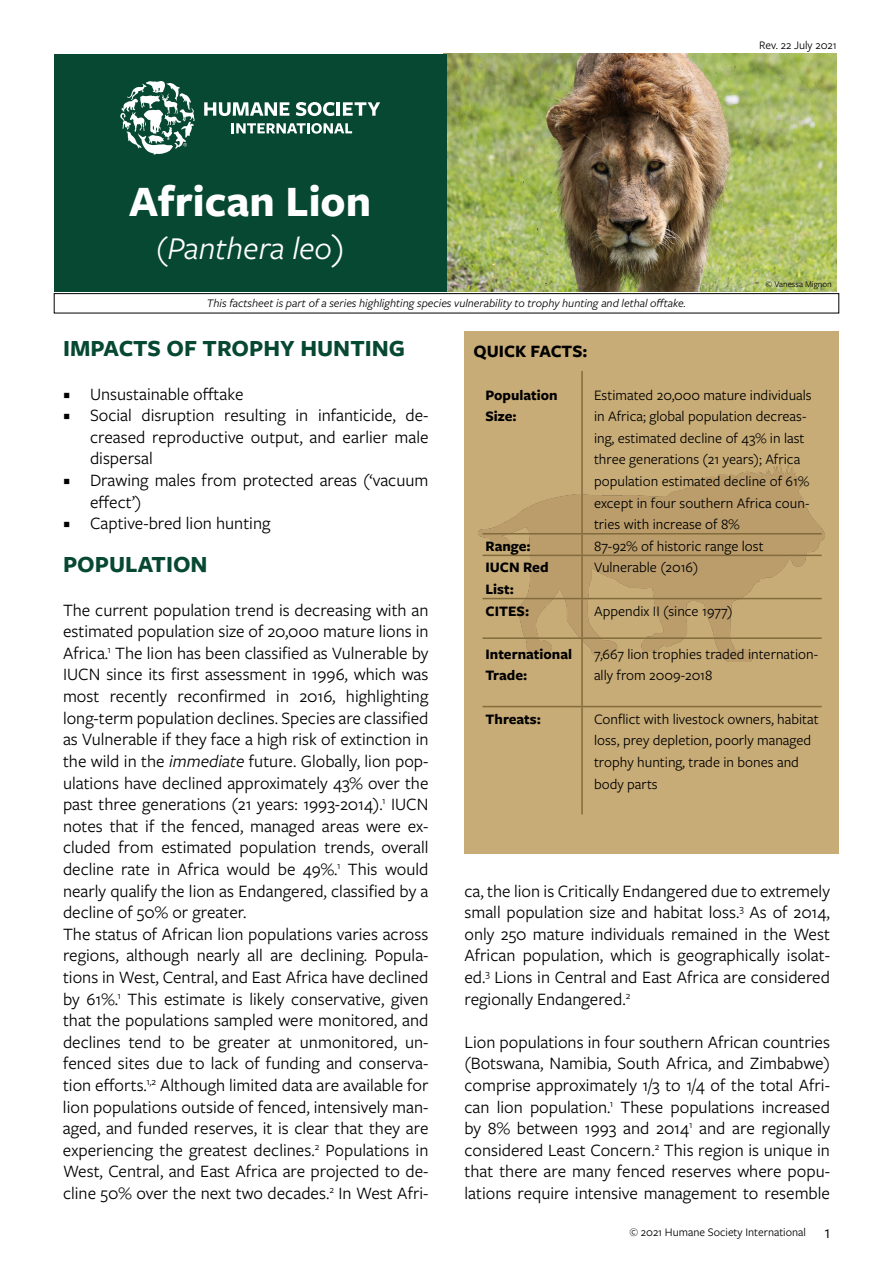
<style>
.page{position:relative;width:893px;height:1263px;background:#fff}
.page>*{position:absolute;margin:0;border:0;box-sizing:border-box;transform-origin:0 0}
.t1{font:700 45px "Freight Sans Pro";color:#fff}
.t2{font:italic 33px "Freight Sans Pro";color:#fff}
.t3{font:700 24px "Freight Sans Pro";color:#064831}
.t4{font:18px/21.6px "Freight Sans Pro";color:#000;text-align:justify}
.t5{font:700 18px "Freight Sans Pro";color:#000}
.t6{font:15px/21.6px "Freight Sans Pro";color:#000}
.t7{font:700 15px/21.6px "Freight Sans Pro";color:#000}
.t8{font:italic 12px "Freight Sans Pro";color:#000}
.t9{font:12px "Freight Sans Pro";color:#000}
.t10{font:9px "Freight Sans Pro";color:#000}
.s1{font-size:36px}
.s2{font-family:"Minion Pro"}
.s3{font-style:italic}
.s4{font-size:18px}
</style>
<div class="page">
<img style="left:446px;top:54px;width:391px;height:238px">
<div style="left:54px;top:54px;width:392px;height:238px;background:#064831"></div>
<div style="left:464px;top:331px;width:375px;height:522px;background:#c8ac77"></div>
<img style="left:479px;top:465px;width:345px;height:197px">
<hr style="left:581px;top:371px;width:2px;height:162px;background:#826b3c">
<hr style="left:581px;top:534px;width:2px;height:21px;background:#826b3c">
<hr style="left:581px;top:556px;width:2px;height:42px;background:#826b3c">
<hr style="left:581px;top:599px;width:2px;height:38px;background:#826b3c">
<hr style="left:581px;top:639px;width:2px;height:67px;background:#826b3c">
<hr style="left:581px;top:707px;width:2px;height:108px;background:#826b3c">
<hr style="left:482px;top:533px;width:100px;height:1px;background:#826b3c">
<hr style="left:582px;top:533px;width:240px;height:1px;background:#826b3c">
<hr style="left:482px;top:555px;width:100px;height:1px;background:#826b3c">
<hr style="left:582px;top:555px;width:240px;height:1px;background:#826b3c">
<hr style="left:482px;top:598px;width:100px;height:1px;background:#826b3c">
<hr style="left:582px;top:598px;width:240px;height:1px;background:#826b3c">
<hr style="left:482px;top:637px;width:100px;height:2px;background:#826b3c">
<hr style="left:582px;top:637px;width:240px;height:2px;background:#826b3c">
<hr style="left:482px;top:706px;width:100px;height:1px;background:#826b3c">
<hr style="left:582px;top:706px;width:240px;height:1px;background:#826b3c">
<svg style="left:232px;top:123px;width:120px;height:11px"></svg>
<svg style="left:204px;top:102px;width:85px;height:14px"></svg>
<svg style="left:296px;top:102px;width:39px;height:14px"></svg>
<hr style="left:337px;top:102px;width:3px;height:14px;background:#fff">
<svg style="left:343px;top:102px;width:37px;height:14px"></svg>
<svg style="left:120px;top:81px;width:75px;height:73px"></svg>
<div style="left:54px;top:293px;width:785px;height:20px;border:1px solid #000"></div>
<h1 class="t1" style="left:129px;top:170px;width:243px">African Lion</h1>
<h2 class="t2" style="left:156px;top:227px;width:190px">(Panthera leo<span class="s1">)</span></h2>
<p class="t8" style="left:207px;top:296px;width:480px">This factsheet is part of a series highlighting species vulnerability to trophy hunting and lethal offtake.</p>
<p class="t9" style="left:759px;top:37px;width:79px">Rev. 22 July 2021</p>
<p class="t10" style="left:766px;top:278px;width:68px">© Vanessa Mignon</p>
<h3 class="t3" style="left:63px;top:332px;width:344px">IMPACTS OF TROPHY HUNTING</h3>
<p class="t4" style="left:63px;top:382px;width:182px"><span class="s2">■</span> Unsustainable offtake</p>
<p class="t4" style="left:90px;top:404px;width:340px;text-indent:-27px"><span class="s2">■</span> Social disruption resulting in infanticide, de&shy;creased reproductive output, and earlier male dispersal</p>
<p class="t4" style="left:90px;top:469px;width:340px;text-indent:-27px"><span class="s2">■</span> Drawing males from protected areas (‘vacuum effect’)</p>
<p class="t4" style="left:63px;top:512px;width:209px"><span class="s2">■</span> Captive-bred lion hunting</p>
<h3 class="t3" style="left:63px;top:548px;width:146px">POPULATION</h3>
<p class="t4" style="left:63px;top:598px;width:367px;text-align:left">The current population trend is decreasing with an estimated population size of 20,000 mature lions in Africa.<sup>1</sup> The lion has been classified as Vulnerable by IUCN since its first assessment in 1996, which was most recently reconfirmed in 2016, highlighting long-term population declines. Species are classified as Vulnerable if they face a high risk of extinction in the wild in the <span class="s3">immediate</span> future. Globally, lion pop&shy;ulations have declined approximately 43% over the past three generations (21 years: 1993-2014).<sup>1</sup> IUCN notes that if the fenced, managed areas were ex&shy;cluded from estimated population trends, overall decline rate in Africa would be 49%.<sup>1</sup> This would nearly qualify the lion as Endangered, classified by a decline of 50% or greater.<br>The status of African lion populations varies across regions, although nearly all are declining. Popula&shy;tions in West, Central, and East Africa have declined by 61%.<sup>1</sup> This estimate is likely conservative, given that the populations sampled were monitored, and declines tend to be greater at unmonitored, un&shy;fenced sites due to lack of funding and conserva&shy;tion efforts.<sup>1,2</sup> Although limited data are available for lion populations outside of fenced, intensively man&shy;aged, and funded reserves, it is clear that they are experiencing the greatest declines.<sup>2</sup> Populations in West, Central, and East Africa are projected to de&shy;cline 50% over the next two decades.<sup>2</sup> In West Afri-</p>
<p class="t5" style="left:473px;top:339px;width:116px">QUICK FACTS:</p>
<p class="t7" style="left:485px;top:383px;width:74px">Population<br>Size:</p>
<p class="t6" style="left:594px;top:383px;width:219px">Estimated 20,000 mature individuals in Africa; global population decreas&shy;ing, estimated decline of 43% in last three generations (21 years); Africa population estimated decline of 61% except in four southern Africa coun&shy;tries with increase of 8%</p>
<p class="t7" style="left:485px;top:535px;width:47px">Range:</p>
<p class="t6" style="left:594px;top:535px;width:171px">87-92% of historic range lost</p>
<p class="t7" style="left:485px;top:556px;width:65px">IUCN Red<br>List:</p>
<p class="t6" style="left:594px;top:556px;width:106px">Vulnerable (2016)</p>
<p class="t7" style="left:485px;top:599px;width:45px">CITES:</p>
<p class="t6" style="left:594px;top:599px;width:140px">Appendix II (since 1977)</p>
<p class="t7" style="left:485px;top:643px;width:88px">International<br>Trade:</p>
<p class="t6" style="left:594px;top:643px;width:226px">7,667 lion trophies traded internation&shy;ally from 2009-2018</p>
<p class="t7" style="left:485px;top:707px;width:57px">Threats:</p>
<p class="t6" style="left:594px;top:707px;width:226px">Conflict with livestock owners, habitat loss, prey depletion, poorly managed trophy hunting, trade in bones and body parts</p>
<p class="t4" style="left:464px;top:879px;width:367px">ca, the lion is Critically Endangered due to extremely small population size and habitat loss.<sup>3</sup> As of 2014, only 250 mature individuals remained in the West African population, which is geographically isolat&shy;ed.<sup>3</sup> Lions in Central and East Africa are considered regionally Endangered.<sup>2</sup></p>
<p class="t4" style="left:464px;top:1030px;width:367px">Lion populations in four southern African countries (Botswana, Namibia, South Africa, and Zimbabwe) comprise approximately 1/3 to 1/4 of the total Afri&shy;can lion population.<sup>1</sup> These populations increased by 8% between 1993 and 2014<sup>1</sup> and are regionally considered Least Concern.<sup>2</sup> This region is unique in that there are many fenced reserves where popu&shy;lations require intensive management to resemble</p>
<p class="t9" style="left:629px;top:1224px;width:203px">© 2021 Humane Society International <span class="s4">1</span></p>
</div>
